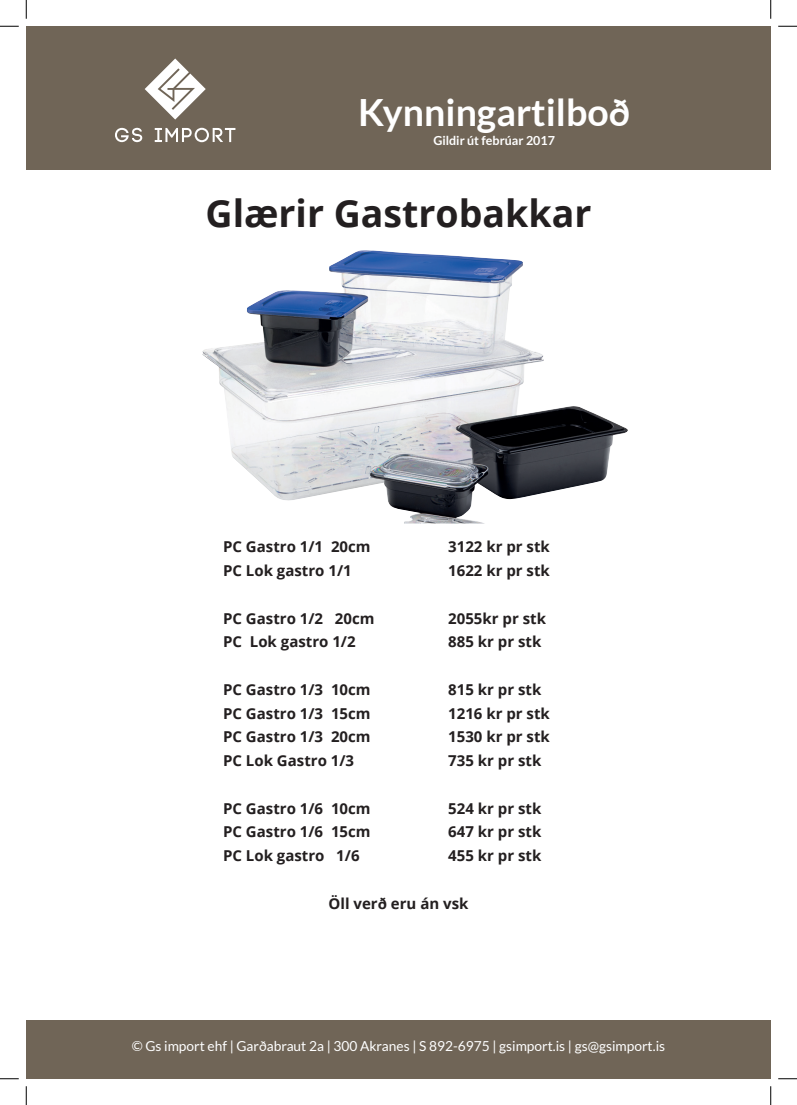
<style>
.page{position:relative;width:797px;height:1105px;background:#fff}
.page>*{position:absolute;margin:0;border:0;box-sizing:border-box;transform-origin:0 0}
.t1{font:700 37.5px "Open Sans";color:#231f20}
.t2{font:700 37.5px "Lato";color:#fff}
.t3{font:700 15px "Open Sans";color:#231f20}
.t4{font:13.75px "Lato";color:#fff}
.t5{font:700 12.5px "Lato";color:#fff}
</style>
<div class="page">
<div style="left:26px;top:1020px;width:744px;height:59px;background:#706557"></div>
<div style="left:26px;top:26px;width:744px;height:144px;background:#706557"></div>
<img style="left:202px;top:250px;width:426px;height:273px">
<svg style="left:145px;top:59px;width:61px;height:61px"></svg>
<svg style="left:115px;top:128px;width:27px;height:14px"></svg>
<svg style="left:155px;top:128px;width:80px;height:14px"></svg>
<svg style="left:0;top:25px;width:19px;height:2px"></svg>
<svg style="left:778px;top:25px;width:19px;height:2px"></svg>
<svg style="left:0;top:1078px;width:19px;height:1px"></svg>
<svg style="left:778px;top:1078px;width:19px;height:1px"></svg>
<svg style="left:25px;top:0;width:2px;height:19px"></svg>
<svg style="left:25px;top:1086px;width:2px;height:19px"></svg>
<svg style="left:770px;top:0;width:1px;height:19px"></svg>
<svg style="left:770px;top:1086px;width:1px;height:19px"></svg>
<p class="t2" style="left:358px;top:91px;width:273px">Kynningartilboð</p>
<p class="t5" style="left:433px;top:133px;width:123px">Gildir út febrúar 2017</p>
<p class="t1" style="left:205px;top:187px;width:387px">Glærir Gastrobakkar</p>
<p class="t3" style="left:223px;top:536px;width:149px">PC Gastro 1/1 20cm</p>
<p class="t3" style="left:448px;top:536px;width:103px">3122 kr pr stk</p>
<p class="t3" style="left:223px;top:560px;width:130px">PC Lok gastro 1/1</p>
<p class="t3" style="left:448px;top:560px;width:103px">1622 kr pr stk</p>
<p class="t3" style="left:223px;top:608px;width:153px">PC Gastro 1/2 20cm</p>
<p class="t3" style="left:448px;top:608px;width:99px">2055kr pr stk</p>
<p class="t3" style="left:223px;top:631px;width:134px">PC Lok gastro 1/2</p>
<p class="t3" style="left:448px;top:631px;width:95px">885 kr pr stk</p>
<p class="t3" style="left:223px;top:679px;width:149px">PC Gastro 1/3 10cm</p>
<p class="t3" style="left:448px;top:679px;width:95px">815 kr pr stk</p>
<p class="t3" style="left:223px;top:703px;width:149px">PC Gastro 1/3 15cm</p>
<p class="t3" style="left:448px;top:703px;width:103px">1216 kr pr stk</p>
<p class="t3" style="left:223px;top:726px;width:149px">PC Gastro 1/3 20cm</p>
<p class="t3" style="left:448px;top:726px;width:103px">1530 kr pr stk</p>
<p class="t3" style="left:223px;top:750px;width:133px">PC Lok Gastro 1/3</p>
<p class="t3" style="left:448px;top:750px;width:95px">735 kr pr stk</p>
<p class="t3" style="left:223px;top:798px;width:149px">PC Gastro 1/6 10cm</p>
<p class="t3" style="left:448px;top:798px;width:95px">524 kr pr stk</p>
<p class="t3" style="left:223px;top:821px;width:149px">PC Gastro 1/6 15cm</p>
<p class="t3" style="left:448px;top:821px;width:95px">647 kr pr stk</p>
<p class="t3" style="left:223px;top:845px;width:138px">PC Lok gastro 1/6</p>
<p class="t3" style="left:448px;top:845px;width:95px">455 kr pr stk</p>
<p class="t3" style="left:328px;top:893px;width:141px">Öll verð eru án vsk</p>
<p class="t4" style="left:132px;top:1038px;width:535px">© Gs import ehf | Garðabraut 2a | 300 Akranes | S 892-6975 | gsimport.is | gs@gsimport.is</p>
</div>
